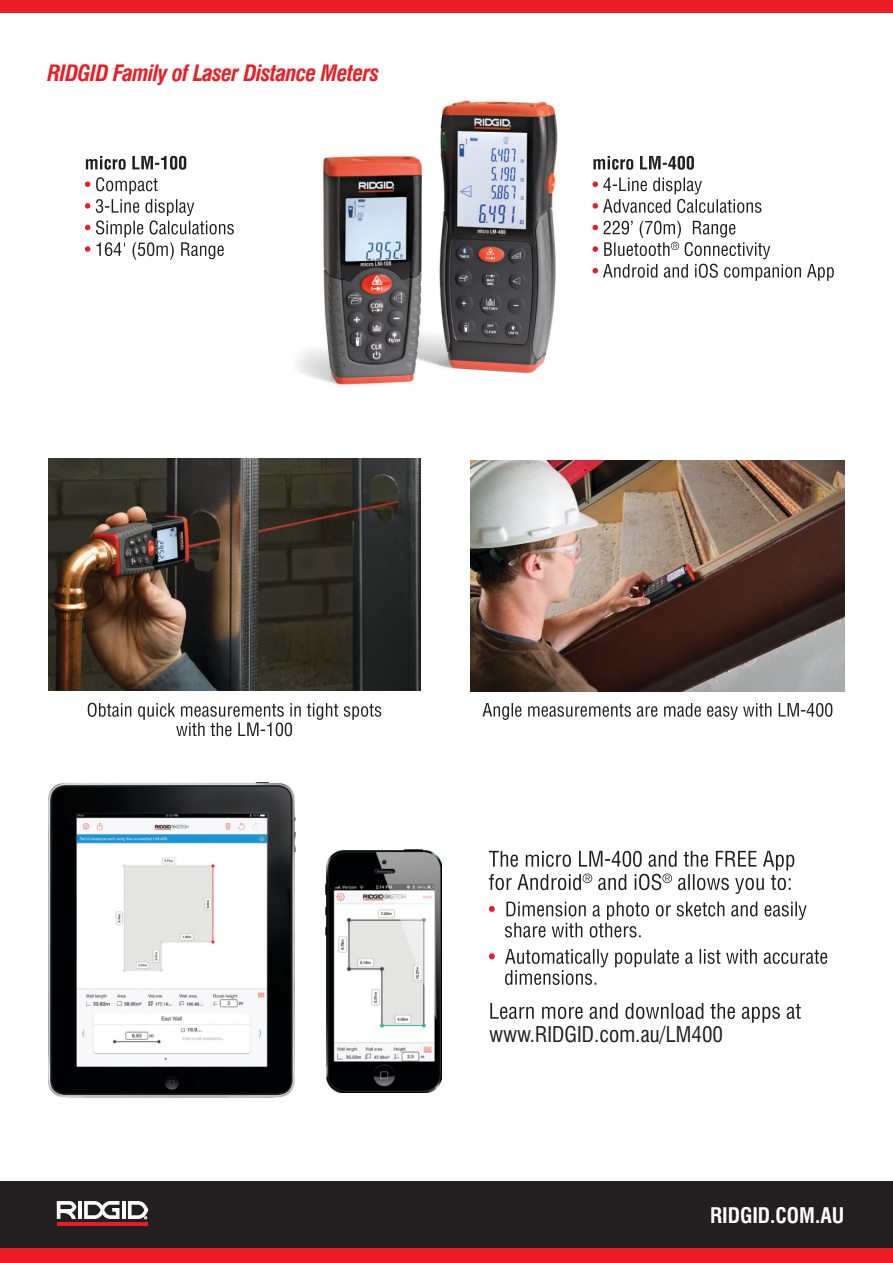
<style>
.page{position:relative;width:893px;height:1263px;background:#fff}
.page>*{position:absolute;margin:0;border:0;box-sizing:border-box;transform-origin:0 0}
.t1{font:italic 700 condensed 21.9px "Swiss 721 BT";letter-spacing:-.025em;color:#ed1c24}
.t2{font:condensed 21.15px "Swiss 721 BT";color:#231f20}
.t3{font:700 condensed 21px "Swiss 721 BT";color:#fff}
</style>
<div class="page">
<img style="left:298px;top:100px;width:295px;height:286px">
<svg style="left:86px;top:156px;width:100px;height:14px"></svg>
<svg style="left:85px;top:181px;width:5px;height:6px"></svg>
<svg style="left:85px;top:203px;width:5px;height:6px"></svg>
<svg style="left:85px;top:225px;width:5px;height:5px"></svg>
<svg style="left:85px;top:246px;width:5px;height:6px"></svg>
<svg style="left:96px;top:177px;width:138px;height:83px"></svg>
<svg style="left:593px;top:156px;width:101px;height:14px"></svg>
<svg style="left:593px;top:178px;width:168px;height:35px"></svg>
<svg style="left:593px;top:221px;width:241px;height:60px"></svg>
<img style="left:471px;top:460px;width:373px;height:232px">
<img style="left:49px;top:459px;width:371px;height:231px">
<svg style="left:88px;top:703px;width:293px;height:33px"></svg>
<svg style="left:482px;top:703px;width:350px;height:17px"></svg>
<svg style="left:489px;top:851px;width:305px;height:43px"></svg>
<svg style="left:489px;top:906px;width:6px;height:6px"></svg>
<svg style="left:505px;top:902px;width:302px;height:35px"></svg>
<svg style="left:489px;top:953px;width:6px;height:6px"></svg>
<svg style="left:505px;top:949px;width:322px;height:36px"></svg>
<svg style="left:490px;top:1003px;width:311px;height:20px"></svg>
<img style="left:49px;top:782px;width:246px;height:316px">
<img style="left:325px;top:849px;width:116px;height:244px">
<div style="left:0;top:1181px;width:893px;height:68px;background:#231f20"></div>
<hr style="left:57px;top:1222px;width:91px;height:4px;background:#ed1c24">
<hr style="left:78px;top:1201px;width:4px;height:18px;background:#fff">
<hr style="left:122px;top:1201px;width:4px;height:18px;background:#fff">
<svg style="left:57px;top:1201px;width:19px;height:18px"></svg>
<svg style="left:84px;top:1201px;width:35px;height:18px"></svg>
<svg style="left:128px;top:1201px;width:20px;height:18px"></svg>
<div style="left:0;top:1249px;width:893px;height:14px;background:#ed1c24"></div>
<div style="left:0;top:0;width:893px;height:13px;background:#ed1c24"></div>
<p class="t1" style="left:47px;top:64px;width:334px">RIDGID Family of Laser Distance Meters</p>
<p class="t2" style="left:489px;top:1026px;width:236px">www.RIDGID.com.au/LM400</p>
<p class="t3" style="left:710px;top:1207px;width:136px">RIDGID.COM.AU</p>
</div>
